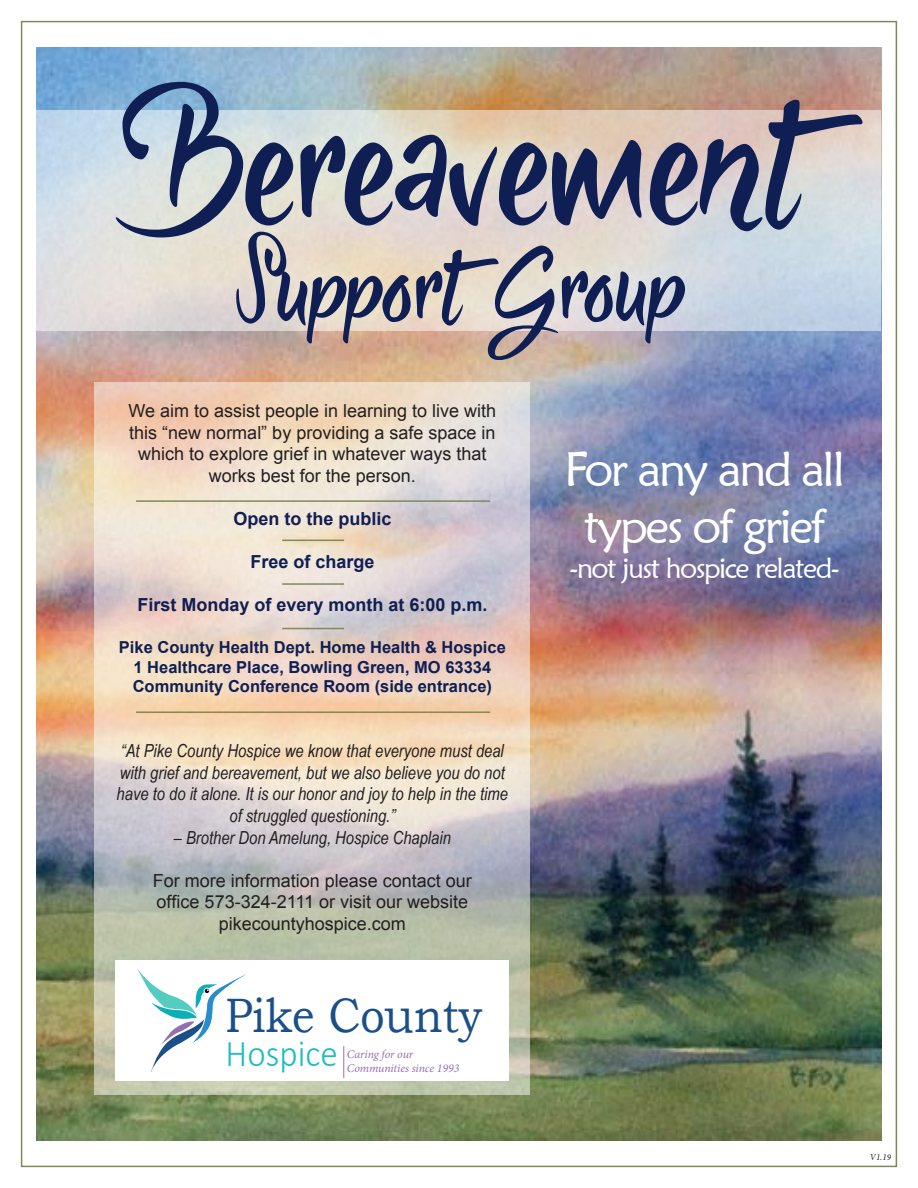
<style>
.page{position:relative;width:918px;height:1188px;background:#fff}
.page>*{position:absolute;margin:0;border:0;box-sizing:border-box;transform-origin:0 0}
.t1{font:139.2px "She Always Walk Alone Demo";color:#101f53;scale:.77 1}
.t2{font:81.15px "She Always Walk Alone Demo";color:#101f53;scale:.77 1}
.t3{font:48.3px "Bookman Old Style";color:#1a4f89;scale:.89 1}
.t4{font:48px/57.6px "Maiandra GD";letter-spacing:-.05em;color:#fff;text-align:center}
.t5{font:300 37.95px "Calibri";color:#1cbcbf;scale:.93 1}
.t6{font:28.5px "Maiandra GD";letter-spacing:-.05em;color:#fff}
.t7{font:18px/21.6px "Arial";color:#231f20;text-align:center}
.t8{font:italic 18px/21.6px "Arial Narrow";color:#231f20;text-align:center}
.t9{font:700 18px "Arial";color:#101f53}
.t10{font:700 16.5px "Arial";color:#101f53}
.t11{font:italic 11.85px/14.2px "Minion Pro";letter-spacing:-.01em;color:#9470b0}
.t12{font:italic 9px "Minion Pro";color:#231f20}
</style>
<div class="page">
<img style="left:37px;top:48px;width:844px;height:1092px">
<svg style="left:37px;top:110px;width:844px;height:220px;background:#dcd9d5"></svg>
<svg style="left:94px;top:382px;width:436px;height:713px;background:#ddd1c3"></svg>
<hr style="left:136px;top:500px;width:354px;height:2px;background:#818956">
<hr style="left:136px;top:711px;width:354px;height:2px;background:#818956">
<hr style="left:282px;top:540px;width:62px;height:1px;background:#818956">
<hr style="left:282px;top:583px;width:62px;height:2px;background:#818956">
<hr style="left:282px;top:628px;width:62px;height:1px;background:#818956">
<div style="left:116px;top:960px;width:393px;height:120px;background:#fff"></div>
<hr style="left:343px;top:1046px;width:1px;height:32px;background:#9470b0">
<svg style="left:137px;top:969px;width:111px;height:103px"></svg>
<p class="t1" style="left:118px;top:97px;width:886px">Bereavement</p>
<p class="t2" style="left:235px;top:248px;width:583px">Support Group</p>
<p class="t7" style="left:128px;top:400px;width:369px">We aim to assist people in learning to live with this “new normal” by providing a safe space in which to explore grief in whatever ways that works best for the person.</p>
<p class="t9" style="left:233px;top:507px;width:160px">Open to the public</p>
<p class="t9" style="left:250px;top:550px;width:126px">Free of charge</p>
<p class="t9" style="left:137px;top:593px;width:352px">First Monday of every month at 6:00 p.m.</p>
<p class="t10" style="left:119px;top:636px;width:388px">Pike County Health Dept. Home Health &amp; Hospice</p>
<p class="t10" style="left:134px;top:656px;width:359px">1 Healthcare Place, Bowling Green, MO 63334</p>
<p class="t10" style="left:133px;top:676px;width:361px">Community Conference Room (side entrance)</p>
<p class="t8" style="left:117px;top:740px;width:393px">“At Pike County Hospice we know that everyone must deal with grief and bereavement, but we also believe you do not have to do it alone. It is our honor and joy to help in the time of struggled questioning.”</p>
<p class="t8" style="left:174px;top:826px;width:279px">– Brother Don Amelung, Hospice Chaplain</p>
<p class="t7" style="left:153px;top:870px;width:321px">For more information please contact our office 573-324-2111 or visit our website pikecountyhospice.com</p>
<p class="t3" style="left:226px;top:984px;width:290px">Pike County</p>
<p class="t11" style="left:347px;top:1047px;width:114px">Caring for our<br>Communities since 1993</p>
<p class="t5" style="left:226px;top:1030px;width:122px">Hospice</p>
<p class="t4" style="left:564px;top:440px;width:282px">For any and all types of grief</p>
<p class="t6" style="left:570px;top:550px;width:272px">-not just hospice related-</p>
<p class="t12" style="left:870px;top:1151px;width:23px">V1.19</p>
</div>
